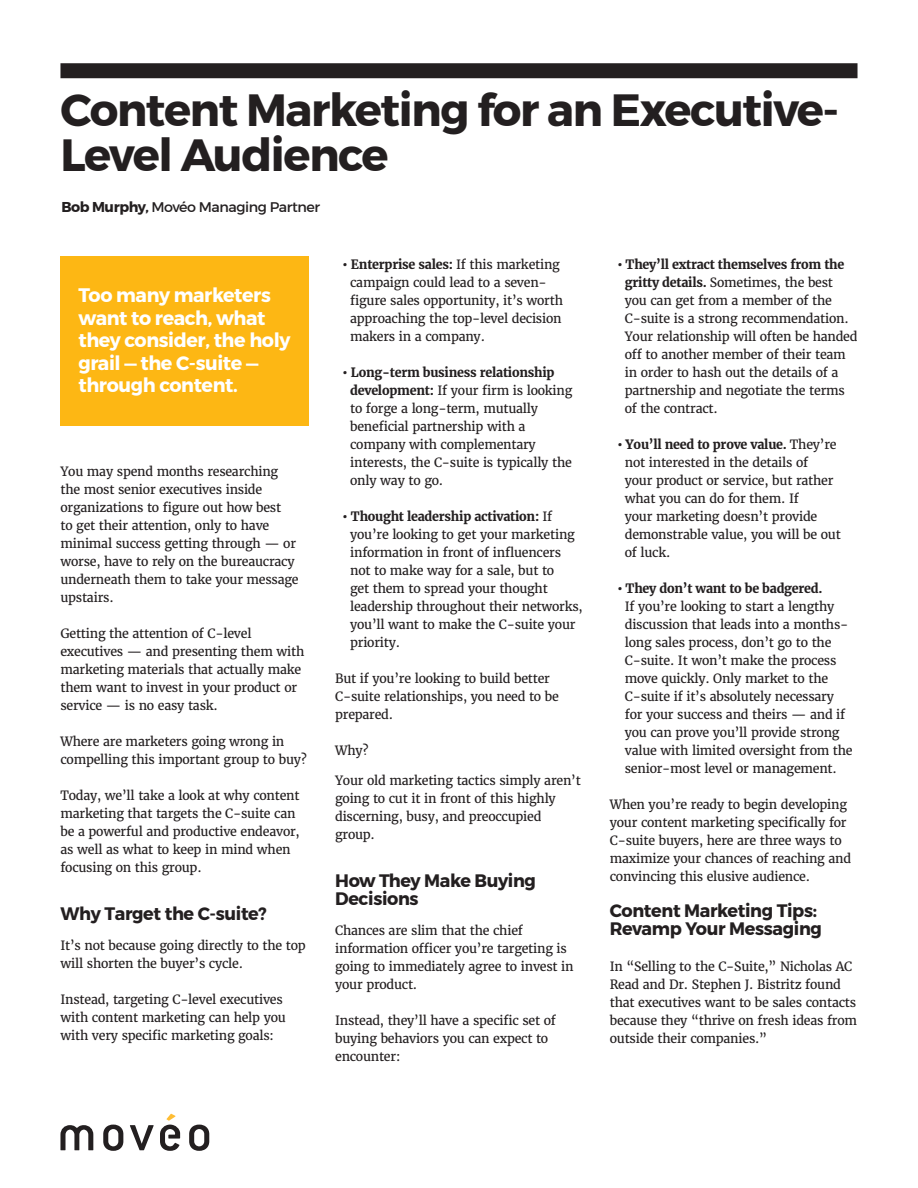
<style>
.page{position:relative;width:918px;height:1188px;background:#fff}
.page>*{position:absolute;margin:0;border:0;box-sizing:border-box;transform-origin:0 0}
.t1{font:700 45px/45px "Montserrat";letter-spacing:-.03em;color:#231f20}
.Did_You_Know_BODY{font:700 19.5px/22.5px "Montserrat";letter-spacing:-.02em;color:#fff}
.t2{font:700 18px/18px "Montserrat";letter-spacing:-.02em;color:#231f20}
.t3{font:14.25px "Montserrat";letter-spacing:-.03em;color:#231f20}
.t4{font:12.75px/18px "Merriweather";letter-spacing:-.02em;color:#231f20}
.s1{font-weight:700}
</style>
<div class="page">
<div style="left:60px;top:256px;width:249px;height:170px;background:#fdb714"></div>
<div style="left:60px;top:63px;width:798px;height:15px;background:#231f20"></div>
<svg style="left:60px;top:1125px;width:33px;height:25px"></svg>
<svg style="left:103px;top:1125px;width:20px;height:26px"></svg>
<svg style="left:130px;top:1125px;width:24px;height:25px"></svg>
<svg style="left:189px;top:1125px;width:20px;height:26px"></svg>
<svg style="left:160px;top:1114px;width:20px;height:37px"></svg>
<p class="t1" style="left:60px;top:88px;width:780px">Content Marketing for an Executive-<br>Level Audience</p>
<p class="t3" style="left:62px;top:198px;width:260px"><span class="s1">Bob Murphy,</span> Movéo Managing Partner</p>
<p class="Did_You_Know_BODY" style="left:78px;top:285px;width:214px">Too many marketers want to reach, what they consider, the holy grail — the C-suite — through content.</p>
<p class="t4" style="left:60px;top:463px;width:240px">You may spend months researching the most senior executives inside organizations to figure out how best<br>to get their attention, only to have minimal success getting through — or worse, have to rely on the bureaucracy underneath them to take your message upstairs.</p>
<p class="t4" style="left:60px;top:625px;width:245px">Getting the attention of C-level executives — and presenting them with marketing materials that actually make them want to invest in your product or service — is no easy task.</p>
<p class="t4" style="left:60px;top:733px;width:248px">Where are marketers going wrong in compelling this important group to buy?</p>
<p class="t4" style="left:60px;top:787px;width:241px">Today, we’ll take a look at why content marketing that targets the C-suite can be a powerful and productive endeavor, as well as what to keep in mind when focusing on this group.</p>
<p class="t2" style="left:60px;top:905px;width:208px">Why Target the C-suite?</p>
<p class="t4" style="left:60px;top:937px;width:247px">It’s not because going directly to the top will shorten the buyer’s cycle.</p>
<p class="t4" style="left:60px;top:991px;width:227px">Instead, targeting C-level executives with content marketing can help you with very specific marketing goals:</p>
<p class="t4" style="left:350px;top:256px;width:214px;text-indent:-8px"><span class="s1">• Enterprise sales:</span> If this marketing campaign could lead to a seven&shy;figure sales opportunity, it’s worth approaching the top-level decision makers in a company.</p>
<p class="t4" style="left:350px;top:364px;width:224px;text-indent:-8px"><span class="s1">• Long-term business relationship development:</span> If your firm is looking to forge a long-term, mutually beneficial partnership with a company with complementary interests, the C-suite is typically the only way to go.</p>
<p class="t4" style="left:350px;top:508px;width:234px;text-indent:-8px"><span class="s1">• Thought leadership activation:</span> If you’re looking to get your marketing information in front of influencers not to make way for a sale, but to<br>get them to spread your thought leadership throughout their networks, you’ll want to make the C-suite your priority.</p>
<p class="t4" style="left:335px;top:670px;width:225px">But if you’re looking to build better<br>C-suite relationships, you need to be prepared.</p>
<p class="t4" style="left:335px;top:742px;width:35px">Why?</p>
<p class="t4" style="left:335px;top:772px;width:247px">Your old marketing tactics simply aren’t going to cut it in front of this highly discerning, busy, and preoccupied group.</p>
<p class="t2" style="left:335px;top:872px;width:202px">How They Make Buying<br>Decisions</p>
<p class="t4" style="left:335px;top:922px;width:240px">Chances are slim that the chief information officer you’re targeting is going to immediately agree to invest in your product.</p>
<p class="t4" style="left:335px;top:1012px;width:222px">Instead, they’ll have a specific set of buying behaviors you can expect to encounter:</p>
<p class="t4" style="left:625px;top:256px;width:234px;text-indent:-8px"><span class="s1">• They’ll extract themselves from the gritty details.</span> Sometimes, the best you can get from a member of the C-suite is a strong recommendation.<br>Your relationship will often be handed off to another member of their team in order to hash out the details of a partnership and negotiate the terms of the contract.</p>
<p class="t4" style="left:625px;top:436px;width:217px;text-indent:-8px"><span class="s1">• You’ll need to prove value.</span> They’re not interested in the details of<br>your product or service, but rather what you can do for them. If<br>your marketing doesn’t provide demonstrable value, you will be out of luck.</p>
<p class="t4" style="left:625px;top:580px;width:229px;text-indent:-8px"><span class="s1">• They don’t want to be badgered.<br></span>If you’re looking to start a lengthy discussion that leads into a months&shy;long sales process, don’t go to the C-suite. It won’t make the process move quickly. Only market to the C-suite if it’s absolutely necessary for your success and theirs — and if you can prove you’ll provide strong value with limited oversight from the senior-most level or management.</p>
<p class="t4" style="left:610px;top:796px;width:243px">When you’re ready to begin developing your content marketing specifically for C-suite buyers, here are three ways to maximize your chances of reaching and convincing this elusive audience.</p>
<p class="t2" style="left:610px;top:902px;width:214px">Content Marketing Tips:<br>Revamp Your Messaging</p>
<p class="t4" style="left:610px;top:958px;width:249px">In “Selling to the C-Suite,” Nicholas AC Read and Dr. Stephen J. Bistritz found that executives want to be sales contacts because they “thrive on fresh ideas from outside their companies.”</p>
</div>
